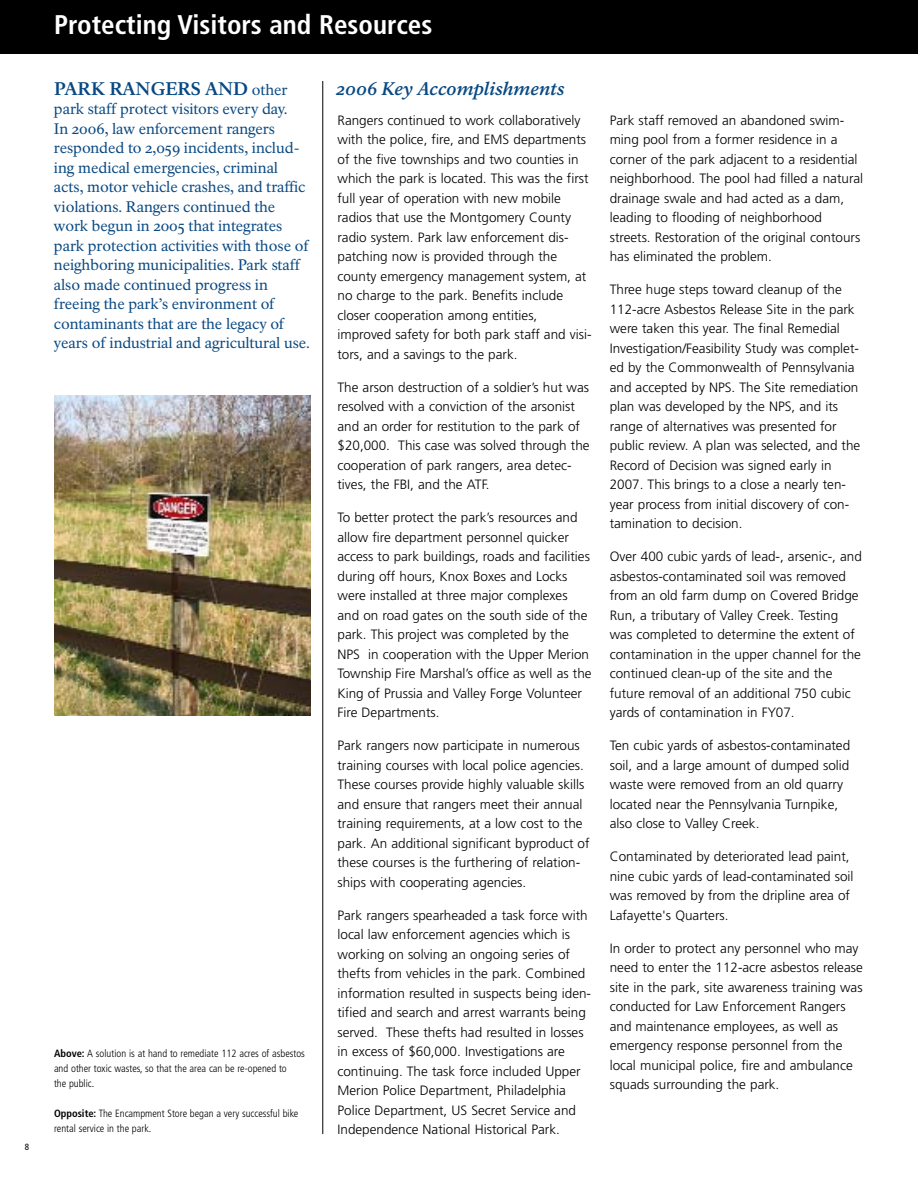
<style>
.page{position:relative;width:918px;height:1188px;background:#fff}
.page>*{position:absolute;margin:0;border:0;box-sizing:border-box;transform-origin:0 0}
.t1{font:700 condensed 27px "Frutiger";color:#fff}
.t2{font:italic 700 18px "NPS Rawlinson";color:#084882}
.t3{font:700 18px "NPS Rawlinson";color:#084882}
.t4{font:15px/19.5px "NPS Rawlinson";color:#084882}
.t5{font:300 13.5px/19.5px "Frutiger";color:#000}
.t6{font:300 condensed 10.5px/15px "Frutiger";color:#000}
.t7{font:condensed 9px "Frutiger";color:#000}
.s1{font-weight:400;font-size:15px}
.s2{font-weight:700}
</style>
<div class="page">
<div style="left:0;top:0;width:918px;height:54px;background:#000"></div>
<img style="left:54px;top:395px;width:256px;height:321px">
<hr style="left:323px;top:81px;width:1px;height:1053px;background:#000">
<p class="t7" style="left:25px;top:1143px;width:6px">8</p>
<h1 class="t1" style="left:54px;top:14px;width:380px">Protecting Visitors and Resources</h1>
<h2 class="t3" style="left:54px;top:81px;width:235px">PARK RANGERS AND <span class="s1">other</span></h2>
<p class="t4" style="left:54px;top:100px;width:258px">park staff protect visitors every day.<br>In 2006, law enforcement rangers responded to 2,059 incidents, includ&shy;ing medical emergencies, criminal acts, motor vehicle crashes, and traffic violations. Rangers continued the work begun in 2005 that integrates park protection activities with those of neighboring municipalities. Park staff also made continued progress in freeing the park’s environment of contaminants that are the legacy of years of industrial and agricultural use.</p>
<p class="t6" style="left:54px;top:1046px;width:252px"><span class="s2">Above:</span> A solution is at hand to remediate 112 acres of asbestos and other toxic wastes, so that the area can be re-opened to<br>the public.</p>
<p class="t6" style="left:54px;top:1106px;width:246px"><span class="s2">Opposite:</span> The Encampment Store began a very successful bike rental service in the park.</p>
<h2 class="t2" style="left:336px;top:82px;width:230px">2006 Key Accomplishments</h2>
<p class="t5" style="left:338px;top:111px;width:256px">Rangers continued to work collaboratively with the police, fire, and EMS departments of the five townships and two counties in which the park is located. This was the first full year of operation with new mobile radios that use the Montgomery County radio system. Park law enforcement dis&shy;patching now is provided through the county emergency management system, at no charge to the park. Benefits include closer cooperation among entities, improved safety for both park staff and visi&shy;tors, and a savings to the park.</p>
<p class="t5" style="left:338px;top:378px;width:254px">The arson destruction of a soldier’s hut was resolved with a conviction of the arsonist and an order for restitution to the park of $20,000. This case was solved through the cooperation of park rangers, area detec&shy;tives, the FBI, and the ATF.</p>
<p class="t5" style="left:338px;top:509px;width:256px">To better protect the park’s resources and allow fire department personnel quicker access to park buildings, roads and facilities during off hours, Knox Boxes and Locks were installed at three major complexes and on road gates on the south side of the park. This project was completed by the NPS in cooperation with the Upper Merion Township Fire Marshal’s office as well as the King of Prussia and Valley Forge Volunteer Fire Departments.</p>
<p class="t5" style="left:338px;top:737px;width:254px">Park rangers now participate in numerous training courses with local police agencies.<br>These courses provide highly valuable skills and ensure that rangers meet their annual training requirements, at a low cost to the park. An additional significant byproduct of these courses is the furthering of relation&shy;ships with cooperating agencies.</p>
<p class="t5" style="left:338px;top:906px;width:255px">Park rangers spearheaded a task force with local law enforcement agencies which is working on solving an ongoing series of thefts from vehicles in the park. Combined information resulted in suspects being iden&shy;tified and search and arrest warrants being served. These thefts had resulted in losses in excess of $60,000. Investigations are continuing. The task force included Upper Merion Police Department, Philadelphia Police Department, US Secret Service and Independence National Historical Park.</p>
<p class="t5" style="left:610px;top:111px;width:255px">Park staff removed an abandoned swim&shy;ming pool from a former residence in a corner of the park adjacent to a residential neighborhood. The pool had filled a natural drainage swale and had acted as a dam, leading to flooding of neighborhood streets. Restoration of the original contours has eliminated the problem.</p>
<p class="t5" style="left:610px;top:281px;width:252px">Three huge steps toward cleanup of the 112-acre Asbestos Release Site in the park were taken this year. The final Remedial Investigation/Feasibility Study was complet&shy;ed by the Commonwealth of Pennsylvania and accepted by NPS. The Site remediation plan was developed by the NPS, and its range of alternatives was presented for public review. A plan was selected, and the Record of Decision was signed early in 2007. This brings to a close a nearly ten&shy;year process from initial discovery of con&shy;tamination to decision.</p>
<p class="t5" style="left:610px;top:548px;width:254px">Over 400 cubic yards of lead-, arsenic-, and asbestos-contaminated soil was removed from an old farm dump on Covered Bridge Run, a tributary of Valley Creek. Testing was completed to determine the extent of contamination in the upper channel for the continued clean-up of the site and the future removal of an additional 750 cubic yards of contamination in FY07.</p>
<p class="t5" style="left:610px;top:737px;width:242px">Ten cubic yards of asbestos-contaminated soil, and a large amount of dumped solid waste were removed from an old quarry located near the Pennsylvania Turnpike, also close to Valley Creek.</p>
<p class="t5" style="left:610px;top:848px;width:245px">Contaminated by deteriorated lead paint, nine cubic yards of lead-contaminated soil was removed by from the dripline area of Lafayette's Quarters.</p>
<p class="t5" style="left:610px;top:939px;width:255px">In order to protect any personnel who may need to enter the 112-acre asbestos release site in the park, site awareness training was conducted for Law Enforcement Rangers and maintenance employees, as well as emergency response personnel from the local municipal police, fire and ambulance squads surrounding the park.</p>
</div>
